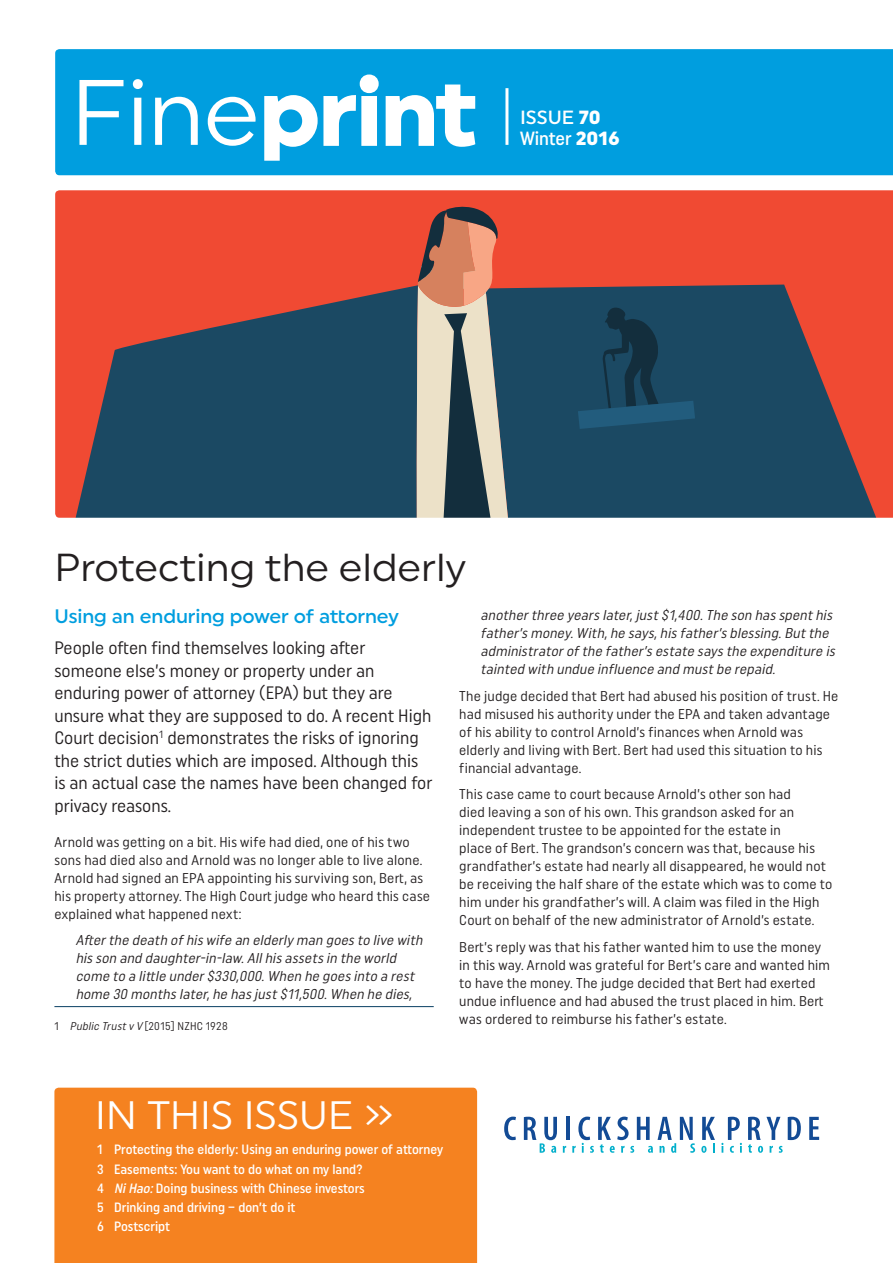
<style>
.page{position:relative;width:893px;height:1263px;background:#fff}
.page>*{position:absolute;margin:0;border:0;box-sizing:border-box;transform-origin:0 0}
.t1{font:700 92.7px "Uniform";letter-spacing:-.01em;color:#fff}
.body_text{font:39.6px "Uniform";letter-spacing:-.01em;color:#fff}
.head_1{font:39px "Uniform";color:#231f20}
.head_2{font:500 19.5px "Uniform";letter-spacing:-.005em;color:#009edf}
.t2{font:500 19.05px "Uniform Condensed";color:#fff}
.t3{font:500 19.05px "Uniform";color:#fff}
.Intro_Para{font:18px/22.5px "Uniform Condensed";color:#231f20}
.body_text-2{font:14.25px/18px "Uniform Condensed";letter-spacing:.015em;color:#231f20}
.body_text-3{font:italic 14.25px/18px "Uniform Condensed";color:#231f20}
.Index_Body{font:500 13.5px "Uniform Condensed";color:#fff}
.footnote{font:11.25px "Uniform Condensed";letter-spacing:.03em;color:#231f20}
.s1{font-weight:400}
.s2{font-weight:900}
.s3{font-family:"Uniform";font-weight:900}
.s4{font-style:italic}
</style>
<div class="page">
<div style="left:55px;top:190px;width:838px;height:328px;background:#f04a33"></div>
<svg style="left:75px;top:285px;width:342px;height:233px;fill:#1b4963"></svg>
<svg style="left:508px;top:285px;width:368px;height:233px;fill:#1b4963"></svg>
<svg style="left:578px;top:307px;width:117px;height:122px;background:#1a465f"></svg>
<svg style="left:417px;top:206px;width:91px;height:312px;background:#a99184"></svg>
<div style="left:54px;top:1088px;width:423px;height:175px;background:#f58220"></div>
<hr style="left:54px;top:1006px;width:380px;height:1px;background:#093f63">
<div style="left:55px;top:49px;width:838px;height:126px;background:#009edf"></div>
<svg style="left:263px;top:73px;width:213px;height:99px;background:#1ba8e2"></svg>
<hr style="left:505px;top:88px;width:3px;height:57px;background:#fff">
<svg style="left:504px;top:1116px;width:12px;height:24px"></svg>
<hr style="left:566px;top:1117px;width:4px;height:23px;background:#134b95">
<svg style="left:809px;top:1117px;width:10px;height:23px"></svg>
<svg style="left:524px;top:1117px;width:33px;height:36px"></svg>
<svg style="left:563px;top:1146px;width:3px;height:7px"></svg>
<svg style="left:572px;top:1116px;width:123px;height:37px"></svg>
<svg style="left:701px;top:1117px;width:14px;height:36px"></svg>
<svg style="left:721px;top:1117px;width:21px;height:36px"></svg>
<svg style="left:748px;top:1117px;width:53px;height:36px"></svg>
<p class="t1" style="left:70px;top:57px;width:408px"><span class="s1">Fine</span>print</p>
<p class="t3" style="left:520px;top:106px;width:82px">ISSUE <span class="s2">70</span></p>
<p class="t2" style="left:520px;top:127px;width:101px">Winter <span class="s3">2016</span></p>
<p class="head_1" style="left:54px;top:544px;width:413px">Protecting the elderly</p>
<p class="head_2" style="left:54px;top:605px;width:346px">Using an enduring power of attorney</p>
<p class="Intro_Para" style="left:54px;top:636px;width:380px">People often find themselves looking after someone else’s money or property under an enduring power of attorney (EPA) but they are unsure what they are supposed to do. A recent High Court decision<sup>1</sup> demonstrates the risks of ignoring the strict duties which are imposed. Although this is an actual case the names have been changed for privacy reasons.</p>
<p class="body_text-2" style="left:54px;top:832px;width:377px">Arnold was getting on a bit. His wife had died, one of his two sons had died also and Arnold was no longer able to live alone.<br>Arnold had signed an EPA appointing his surviving son, Bert, as his property attorney. The High Court judge who heard this case explained what happened next:</p>
<p class="body_text-3" style="left:76px;top:931px;width:352px">Afterthe death ofhiswife an elderly man goesto live with hisson and daughter-in-law.Allhisassetsin the world come to a little under$330,000.When he goesinto a rest home 30 monthslater,he hasjust$11,500.When he dies,</p>
<p class="footnote" style="left:54px;top:1019px;width:175px">1 <span class="s4">Public Trustv V</span> [2015] NZHC 1928</p>
<p class="body_text-3" style="left:480px;top:606px;width:359px">anotherthree yearslater,just$1,400.The son hasspenthis father’smoney.With,he says,hisfather’sblessing.Butthe administratorofthe father’sestate saysthe expenditure is tainted with undue influence and mustbe repaid.</p>
<p class="body_text-2" style="left:459px;top:686px;width:381px">The judge decided that Bert had abused his position of trust. He had misused his authority under the EPA and taken advantage of his ability to control Arnold’s finances when Arnold was elderly and living with Bert. Bert had used this situation to his financial advantage.</p>
<p class="body_text-2" style="left:459px;top:785px;width:375px">This case came to court because Arnold’s other son had<br>died leaving a son of his own. This grandson asked for an independent trustee to be appointed for the estate in<br>place of Bert. The grandson’s concern was that, because his grandfather’s estate had nearly all disappeared, he would not be receiving the half share of the estate which was to come to him under his grandfather’s will. A claim was filed in the High Court on behalf of the new administrator of Arnold’s estate.</p>
<p class="body_text-2" style="left:459px;top:937px;width:372px">Bert’s reply was that his father wanted him to use the money in this way. Arnold was grateful for Bert’s care and wanted him to have the money. The judge decided that Bert had exerted undue influence and had abused the trust placed in him. Bert was ordered to reimburse his father’s estate.</p>
<p class="body_text" style="left:95px;top:1091px;width:300px">IN THIS ISSUE »</p>
<p class="Index_Body" style="left:97px;top:1141px;width:347px">1 Protecting the elderly: Using an enduring power of attorney</p>
<p class="Index_Body" style="left:97px;top:1161px;width:267px">3 Easements: You want to do what on my land?</p>
<p class="Index_Body" style="left:97px;top:1180px;width:269px">4 <span class="s4">NiHao:</span>Doing business with Chinese investors</p>
<p class="Index_Body" style="left:97px;top:1199px;width:200px">5 Drinking and driving – don’t do it</p>
<p class="Index_Body" style="left:97px;top:1218px;width:74px">6 Postscript</p>
</div>
